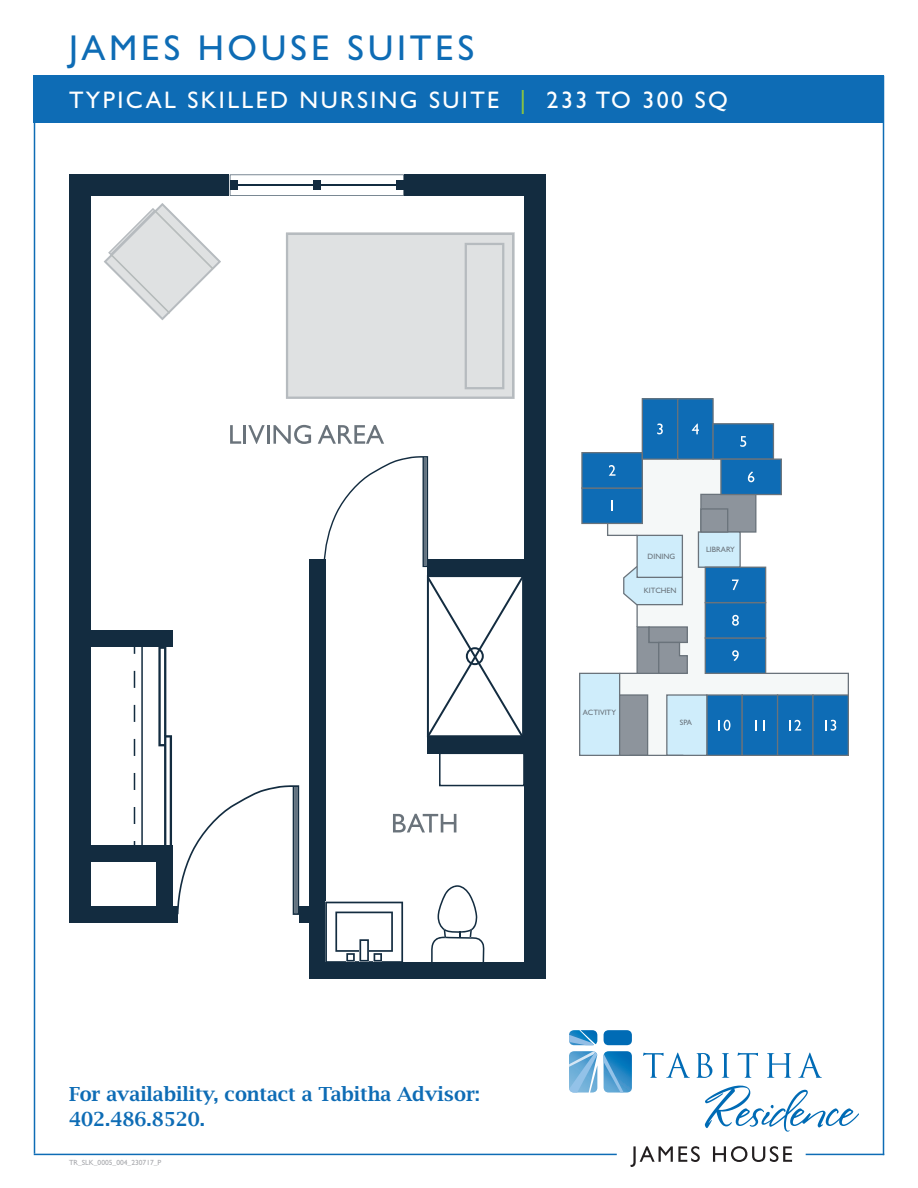
<style>
.page{position:relative;width:918px;height:1188px;background:#fff}
.page>*{position:absolute;margin:0;border:0;box-sizing:border-box;transform-origin:0 0}
.t1{font:500 36px "Gill Sans Nova";letter-spacing:.1em;color:#0e6cb5}
.t2{font:24px "Gill Sans Std";letter-spacing:.1em;color:#fff}
.t3{font:21px/25.2px "Lucida Brig EFCEOP Dem Bol";color:#0e6cb5}
.t4{font:7.8px "Gill Sans Std";color:#6a737b}
.t5{font:7.5px "Gill Sans Std";color:#a8a9ad}
.s1{color:#8dc63f}
</style>
<div class="page">
<div style="left:34px;top:76px;width:850px;height:47px;background:#0e6cb5"></div>
<hr style="left:34px;top:96px;width:1px;height:1058px;background:#0e6cb5">
<hr style="left:883px;top:76px;width:1px;height:1079px;background:#0e6cb5">
<hr style="left:34px;top:1154px;width:583px;height:1px;background:#0e6cb5">
<hr style="left:806px;top:1154px;width:78px;height:1px;background:#0e6cb5">
<svg style="left:431px;top:885px;width:53px;height:78px"></svg>
<div style="left:524px;top:175px;width:21px;height:804px;background:#132c40"></div>
<div style="left:403px;top:175px;width:136px;height:21px;background:#132c40"></div>
<div style="left:90px;top:175px;width:140px;height:21px;background:#132c40"></div>
<div style="left:427px;top:559px;width:99px;height:16px;background:#132c40"></div>
<svg style="left:323px;top:456px;width:105px;height:111px"></svg>
<hr style="left:424px;top:458px;width:3px;height:108px;background:#132c40">
<div style="left:309px;top:559px;width:16px;height:16px;background:#132c40"></div>
<div style="left:427px;top:737px;width:98px;height:16px;background:#132c40"></div>
<div style="left:309px;top:575px;width:16px;height:404px;background:#132c40"></div>
<div style="left:84px;top:907px;width:94px;height:16px;background:#132c40"></div>
<div style="left:69px;top:845px;width:104px;height:17px;background:#132c40"></div>
<div style="left:157px;top:850px;width:16px;height:73px;background:#132c40"></div>
<div style="left:69px;top:630px;width:104px;height:16px;background:#132c40"></div>
<svg style="left:325px;top:902px;width:78px;height:61px"></svg>
<div style="left:299px;top:907px;width:10px;height:16px;background:#132c40"></div>
<svg style="left:230px;top:175px;width:174px;height:21px"></svg>
<div style="left:313px;top:181px;width:8px;height:9px;background:#132c40"></div>
<div style="left:230px;top:181px;width:8px;height:9px;background:#132c40"></div>
<div style="left:396px;top:181px;width:7px;height:9px;background:#132c40"></div>
<hr style="left:238px;top:185px;width:158px;height:1px;background:#132c40">
<div style="left:69px;top:175px;width:21px;height:748px;background:#132c40"></div>
<svg style="left:286px;top:233px;width:228px;height:166px;background:#dcdedf"></svg>
<div style="left:313px;top:963px;width:222px;height:16px;background:#132c40"></div>
<svg style="left:427px;top:575px;width:97px;height:162px"></svg>
<div style="left:439px;top:753px;width:86px;height:33px;border:2px solid #132c40"></div>
<svg style="left:158px;top:646px;width:141px;height:269px"></svg>
<hr style="left:141px;top:645px;width:2px;height:205px;background:#132c40">
<svg style="left:134px;top:670px;width:1px;height:154px"></svg>
<svg style="left:393px;top:814px;width:63px;height:18px"></svg>
<svg style="left:230px;top:425px;width:81px;height:19px"></svg>
<svg style="left:318px;top:425px;width:66px;height:19px"></svg>
<svg style="left:104px;top:203px;width:117px;height:117px"></svg>
<svg style="left:608px;top:493px;width:174px;height:262px;fill:#f5f8f8"></svg>
<div style="left:701px;top:494px;width:55px;height:38px;background:#8d949c"></div>
<div style="left:700px;top:494px;width:56px;height:39px;border:1px solid #6a737b"></div>
<div style="left:707px;top:695px;width:35px;height:60px;background:#0e6cb5"></div>
<div style="left:706px;top:694px;width:37px;height:61px;border:1px solid #6a737b"></div>
<div style="left:667px;top:695px;width:40px;height:60px;background:#cfedfb"></div>
<div style="left:666px;top:694px;width:41px;height:61px;border:1px solid #6a737b"></div>
<div style="left:580px;top:673px;width:40px;height:82px;background:#cfedfb"></div>
<div style="left:579px;top:673px;width:41px;height:82px;border:1px solid #6a737b"></div>
<div style="left:698px;top:532px;width:42px;height:35px;background:#cfedfb"></div>
<div style="left:698px;top:531px;width:43px;height:37px;border:1px solid #6a737b"></div>
<div style="left:742px;top:695px;width:36px;height:60px;background:#0e6cb5"></div>
<div style="left:742px;top:694px;width:36px;height:61px;border:1px solid #6a737b"></div>
<div style="left:778px;top:695px;width:35px;height:60px;background:#0e6cb5"></div>
<div style="left:777px;top:694px;width:37px;height:61px;border:1px solid #6a737b"></div>
<div style="left:813px;top:695px;width:35px;height:60px;background:#0e6cb5"></div>
<div style="left:812px;top:694px;width:37px;height:61px;border:1px solid #6a737b"></div>
<div style="left:705px;top:638px;width:61px;height:35px;background:#0e6cb5"></div>
<div style="left:705px;top:637px;width:61px;height:37px;border:1px solid #6a737b"></div>
<div style="left:705px;top:603px;width:61px;height:35px;background:#0e6cb5"></div>
<div style="left:705px;top:602px;width:61px;height:37px;border:1px solid #6a737b"></div>
<div style="left:705px;top:567px;width:61px;height:36px;background:#0e6cb5"></div>
<div style="left:705px;top:567px;width:61px;height:36px;border:1px solid #6a737b"></div>
<div style="left:582px;top:488px;width:60px;height:35px;background:#0e6cb5"></div>
<div style="left:581px;top:487px;width:62px;height:37px;border:1px solid #6a737b"></div>
<div style="left:582px;top:453px;width:60px;height:35px;background:#0e6cb5"></div>
<div style="left:581px;top:452px;width:62px;height:37px;border:1px solid #6a737b"></div>
<div style="left:642px;top:399px;width:36px;height:60px;background:#0e6cb5"></div>
<div style="left:642px;top:398px;width:36px;height:62px;border:1px solid #6a737b"></div>
<div style="left:678px;top:399px;width:35px;height:60px;background:#0e6cb5"></div>
<div style="left:677px;top:398px;width:37px;height:62px;border:1px solid #6a737b"></div>
<div style="left:712px;top:423px;width:62px;height:37px;background:#0e6cb5;border:1px solid #6a737b"></div>
<div style="left:720px;top:459px;width:62px;height:36px;background:#0e6cb5;border:1px solid #6a737b"></div>
<div style="left:620px;top:695px;width:28px;height:60px;background:#8d949c"></div>
<div style="left:619px;top:694px;width:29px;height:61px;border:1px solid #6a737b"></div>
<div style="left:700px;top:508px;width:28px;height:25px;border:1px solid #6a737b"></div>
<svg style="left:622px;top:565px;width:62px;height:41px;background:#cde5f0"></svg>
<div style="left:637px;top:535px;width:45px;height:42px;background:#cfedfb"></div>
<div style="left:636px;top:535px;width:47px;height:43px;border:1px solid #6a737b"></div>
<hr style="left:630px;top:755px;width:53px;height:1px;background:#6a737b">
<svg style="left:764px;top:672px;width:85px;height:24px"></svg>
<svg style="left:606px;top:522px;width:33px;height:15px"></svg>
<hr style="left:636px;top:605px;width:2px;height:22px;background:#6a737b">
<svg style="left:620px;top:626px;width:69px;height:49px"></svg>
<svg style="left:825px;top:720px;width:11px;height:11px"></svg>
<svg style="left:692px;top:424px;width:7px;height:10px"></svg>
<svg style="left:657px;top:424px;width:6px;height:10px"></svg>
<svg style="left:789px;top:720px;width:12px;height:11px"></svg>
<svg style="left:755px;top:720px;width:2px;height:11px"></svg>
<svg style="left:763px;top:720px;width:2px;height:11px"></svg>
<svg style="left:719px;top:720px;width:11px;height:11px"></svg>
<svg style="left:732px;top:650px;width:7px;height:11px"></svg>
<svg style="left:732px;top:615px;width:7px;height:11px"></svg>
<svg style="left:732px;top:580px;width:7px;height:10px"></svg>
<svg style="left:748px;top:471px;width:6px;height:11px"></svg>
<svg style="left:740px;top:436px;width:6px;height:11px"></svg>
<svg style="left:609px;top:465px;width:6px;height:11px"></svg>
<svg style="left:611px;top:500px;width:2px;height:11px"></svg>
<svg style="left:630px;top:1146px;width:70px;height:21px"></svg>
<svg style="left:713px;top:1146px;width:79px;height:16px"></svg>
<svg style="left:705px;top:1086px;width:154px;height:46px"></svg>
<svg style="left:604px;top:1030px;width:28px;height:15px"></svg>
<svg style="left:569px;top:1030px;width:28px;height:15px"></svg>
<svg style="left:604px;top:1051px;width:28px;height:42px"></svg>
<svg style="left:569px;top:1051px;width:28px;height:42px"></svg>
<svg style="left:738px;top:1053px;width:20px;height:25px"></svg>
<svg style="left:643px;top:1053px;width:47px;height:25px"></svg>
<svg style="left:798px;top:1053px;width:24px;height:25px"></svg>
<svg style="left:697px;top:1053px;width:15px;height:25px"></svg>
<svg style="left:722px;top:1053px;width:7px;height:25px"></svg>
<svg style="left:767px;top:1053px;width:24px;height:25px"></svg>
<h1 class="t1" style="left:69px;top:26px;width:407px">JAMES HOUSE SUITES</h1>
<p class="t2" style="left:69px;top:86px;width:660px">TYPICAL SKILLED NURSING SUITE <span class="s1">|</span> 233 TO 300 SQ</p>
<p class="t4" style="left:648px;top:552px;width:29px">DINING</p>
<p class="t4" style="left:644px;top:586px;width:34px">KITCHEN</p>
<p class="t4" style="left:706px;top:545px;width:30px">LIBRARY</p>
<p class="t4" style="left:583px;top:708px;width:35px">ACTIVITY</p>
<p class="t4" style="left:680px;top:718px;width:14px">SPA</p>
<p class="t3" style="left:69px;top:1083px;width:413px">For availability, contact a Tabitha Advisor:<br>402.486.8520.</p>
<p class="t5" style="left:69px;top:1158px;width:94px">TR_SLK_0005_004_230717_P</p>
</div>
